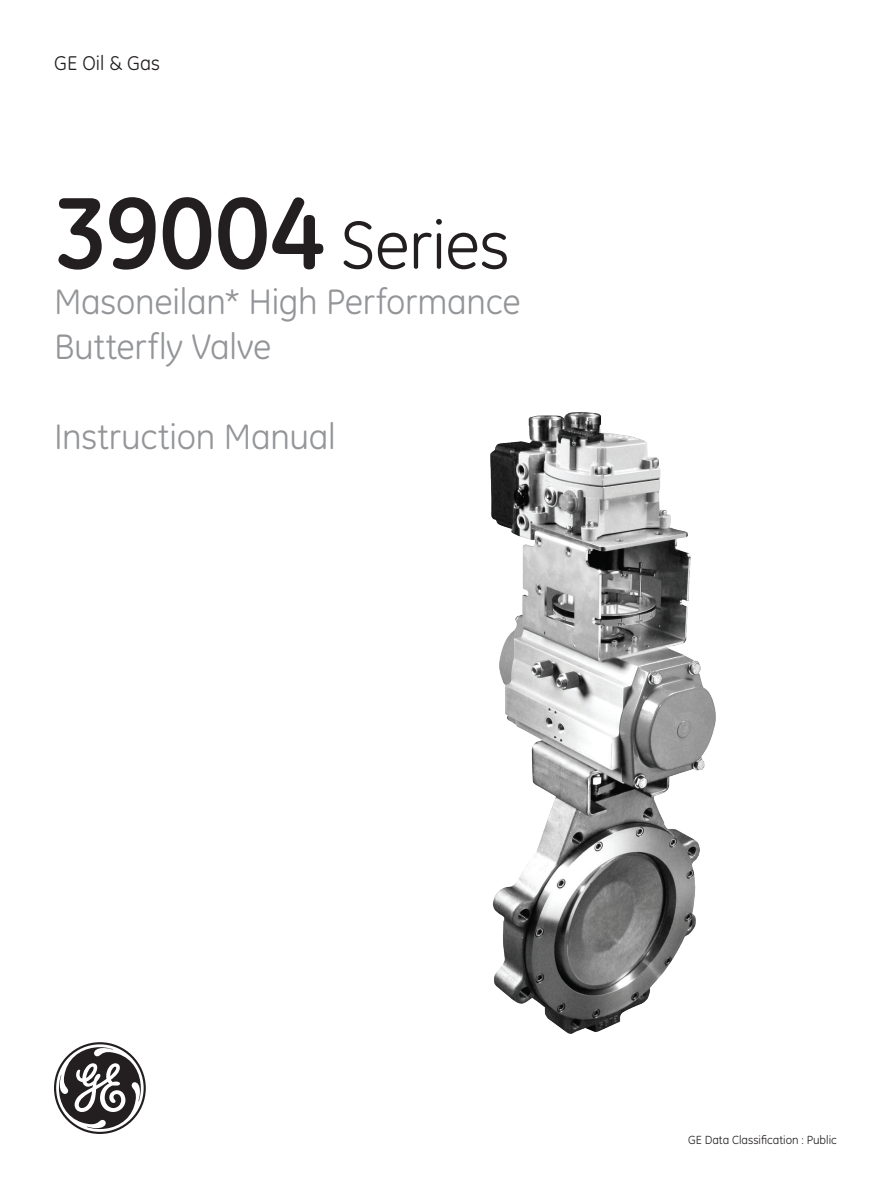
<style>
.page{position:relative;width:891px;height:1188px;background:#fff}
.page>*{position:absolute;margin:0;border:0;box-sizing:border-box;transform-origin:0 0}
.t1{font:69px "GE Inspira";letter-spacing:-.015em;color:#231f20}
.t2{font:36px/45px "GE Inspira";letter-spacing:-.01em;color:#939598}
.GE_Market{font:20.25px "GE Inspira";color:#231f20}
.t3{font:12px "GE Inspira";color:#231f20}
.s1{font-weight:700;font-size:103.5px}
</style>
<div class="page">
<svg style="left:54px;top:1042px;width:92px;height:92px"></svg>
<img style="left:490px;top:413px;width:226px;height:621px">
<p class="GE_Market" style="left:54px;top:51px;width:108px">GE Oil &amp; Gas</p>
<p class="t1" style="left:54px;top:205px;width:457px"><span class="s1">39004</span> Series</p>
<p class="t2" style="left:54px;top:279px;width:468px">Masoneilan* High Performance<br>Butterfly Valve</p>
<p class="t2" style="left:54px;top:414px;width:283px">Instruction Manual</p>
<p class="t3" style="left:688px;top:1133px;width:150px">GE Data Classification : Public</p>
</div>
